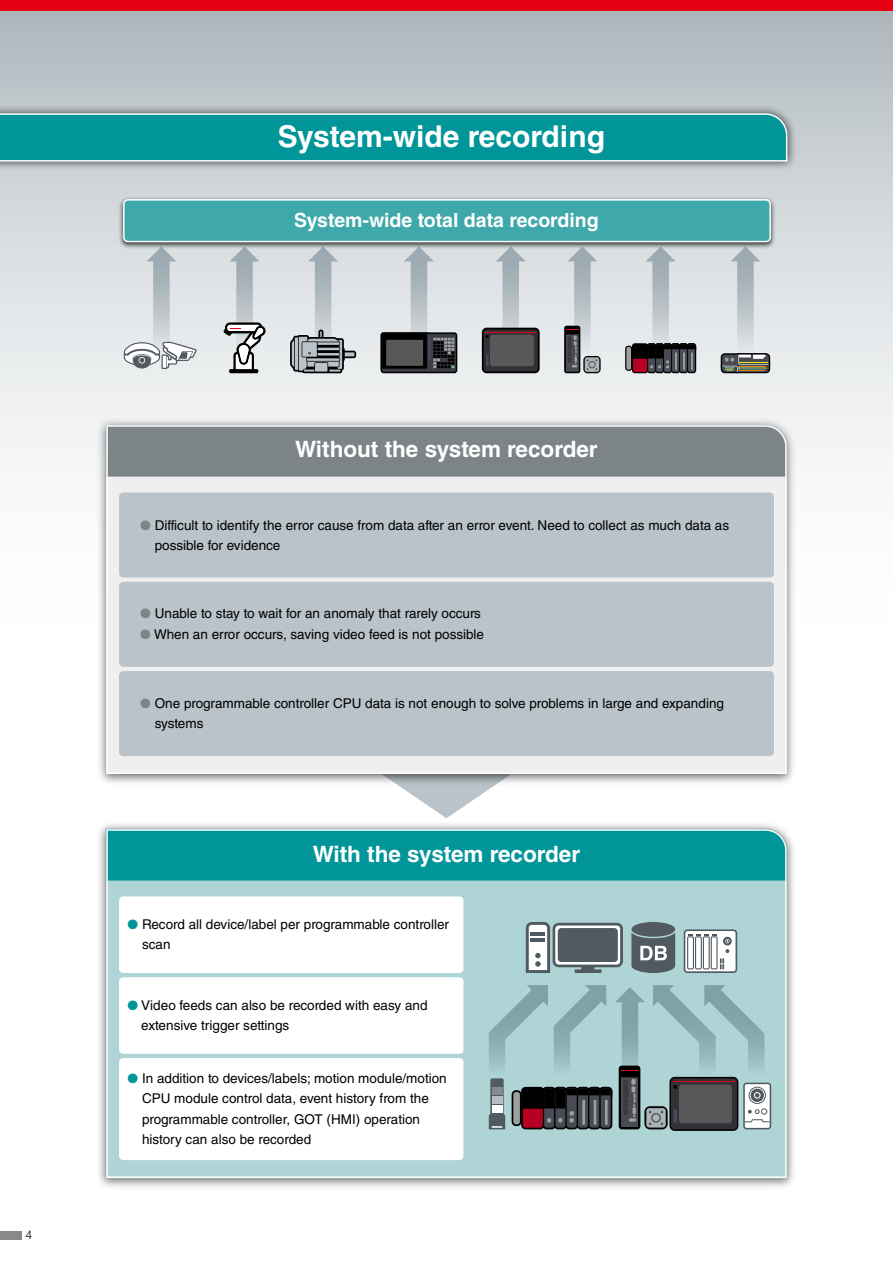
<style>
.page{position:relative;width:893px;height:1263px;background:#fff}
.page>*{position:absolute;margin:0;border:0;box-sizing:border-box;transform-origin:0 0}
.t1{font:700 30px "Helvetica LT Std";color:#fff}
.t2{font:700 22.5px "Helvetica LT Std";color:#fff}
.t3{font:700 19.5px "Helvetica LT Std";color:#fff}
.t4{font:13.5px/20.2px "Helvetica LT Std";color:#000}
.t5{font:300 12px "Helvetica LT Std";color:#000}
.s1{color:#7d8488}
.s2{color:#009599}
</style>
<div class="page">
<div style="left:0;top:0;width:893px;height:689px;background:linear-gradient(to bottom,#b7bdc2,#fff)"></div>
<svg style="left:404px;top:789px;width:85px;height:28px"></svg>
<img style="left:93px;top:415px;width:707px;height:374px">
<img style="left:99px;top:817px;width:695px;height:370px">
<svg style="left:106px;top:829px;width:681px;height:349px"></svg>
<svg style="left:106px;top:425px;width:681px;height:349px;background:#b9c1c5"></svg>
<svg style="left:631px;top:932px;width:44px;height:41px;background:#727b80"></svg>
<div style="left:631px;top:922px;width:44px;height:15px;background:#525a61;border-radius:50%"></div>
<svg style="left:684px;top:929px;width:53px;height:44px"></svg>
<svg style="left:526px;top:922px;width:97px;height:51px"></svg>
<hr style="left:531px;top:933px;width:14px;height:3px;background:#525a61">
<hr style="left:531px;top:938px;width:14px;height:3px;background:#525a61">
<svg style="left:555px;top:926px;width:65px;height:38px"></svg>
<div style="left:558px;top:928px;width:60px;height:34px;background:#525a61;border-radius:4px"></div>
<svg style="left:489px;top:985px;width:282px;height:147px;background:#8da5a8"></svg>
<img style="left:116px;top:195px;width:661px;height:56px">
<div style="left:124px;top:200px;width:646px;height:42px;background:#3ea8ab;border-radius:4px"></div>
<div style="left:123px;top:199px;width:648px;height:43px;border:2px solid #fff;border-radius:4px"></div>
<svg style="left:652px;top:261px;width:17px;height:82px"></svg>
<svg style="left:646px;top:246px;width:30px;height:15px"></svg>
<div style="left:625px;top:346px;width:7px;height:25px;border:2px solid #000;border-radius:2px"></div>
<div style="left:626px;top:347px;width:5px;height:23px;background:#9fa0a0;border-radius:2px"></div>
<svg style="left:631px;top:343px;width:65px;height:30px;background:#392930"></svg>
<svg style="left:574px;top:261px;width:17px;height:65px"></svg>
<svg style="left:567px;top:246px;width:30px;height:15px"></svg>
<svg style="left:564px;top:326px;width:37px;height:47px;background:#868689"></svg>
<svg style="left:315px;top:261px;width:16px;height:69px"></svg>
<svg style="left:308px;top:246px;width:30px;height:15px"></svg>
<svg style="left:290px;top:330px;width:66px;height:43px;background:#91979a"></svg>
<div style="left:737px;top:259px;width:17px;height:95px;background:linear-gradient(to bottom,#96a4ab,#e1e5e7)"></div>
<svg style="left:730px;top:246px;width:30px;height:15px"></svg>
<svg style="left:721px;top:353px;width:49px;height:20px"></svg>
<svg style="left:236px;top:261px;width:17px;height:61px"></svg>
<svg style="left:230px;top:246px;width:30px;height:15px"></svg>
<svg style="left:224px;top:322px;width:42px;height:51px"></svg>
<svg style="left:411px;top:261px;width:16px;height:71px"></svg>
<svg style="left:404px;top:246px;width:30px;height:15px"></svg>
<div style="left:381px;top:332px;width:76px;height:41px;border:3px solid #000;border-radius:2px"></div>
<svg style="left:381px;top:332px;width:75px;height:40px;background:#373638"></svg>
<hr style="left:428px;top:337px;width:3px;height:22px;background:#484b53">
<svg style="left:502px;top:261px;width:17px;height:67px"></svg>
<svg style="left:496px;top:246px;width:30px;height:15px"></svg>
<svg style="left:482px;top:328px;width:58px;height:45px"></svg>
<div style="left:490px;top:334px;width:44px;height:33px;background:#595757;border-radius:3px"></div>
<hr style="left:486px;top:332px;width:50px;height:1px;background:#e60012">
<svg style="left:153px;top:261px;width:17px;height:81px"></svg>
<svg style="left:146px;top:246px;width:30px;height:15px"></svg>
<svg style="left:124px;top:342px;width:73px;height:27px"></svg>
<div style="left:0;top:104px;width:796px;height:67px;background:#000;opacity:.75"></div>
<svg style="left:0;top:113px;width:788px;height:49px;background:#129b9e"></svg>
<div style="left:0;top:1231px;width:21px;height:8px;background:#898989"></div>
<div style="left:0;top:0;width:893px;height:10px;background:#e60012"></div>
<p class="t5" style="left:26px;top:1227px;width:8px">4</p>
<h1 class="t1" style="left:278px;top:118px;width:329px">System-wide recording</h1>
<h3 class="t3" style="left:294px;top:208px;width:306px">System-wide total data recording</h3>
<h2 class="t2" style="left:295px;top:435px;width:304px">Without the system recorder</h2>
<p class="t4" style="left:155px;top:515px;width:576px;text-indent:-14px"><span class="s1">●</span> Difficult to identify the error cause from data after an error event. Need to collect as much data as possible for evidence</p>
<p class="t4" style="left:140px;top:603px;width:342px"><span class="s1">●</span> Unable to stay to wait for an anomaly that rarely occurs</p>
<p class="t4" style="left:140px;top:624px;width:345px"><span class="s1">●</span> When an error occurs, saving video feed is not possible</p>
<p class="t4" style="left:155px;top:693px;width:571px;text-indent:-14px"><span class="s1">●</span> One programmable controller CPU data is not enough to solve problems in large and expanding systems</p>
<h2 class="t2" style="left:313px;top:841px;width:269px">With the system recorder</h2>
<p class="t4" style="left:142px;top:914px;width:309px;text-indent:-14px"><span class="s2">●</span> Record all device/label per programmable controller scan</p>
<p class="t4" style="left:141px;top:995px;width:288px;text-indent:-14px"><span class="s2">●</span> Video feeds can also be recorded with easy and extensive trigger settings</p>
<p class="t4" style="left:142px;top:1068px;width:306px;text-indent:-14px"><span class="s2">●</span> In addition to devices/labels; motion module/motion CPU module control data, event history from the programmable controller, GOT (HMI) operation history can also be recorded</p>
</div>
